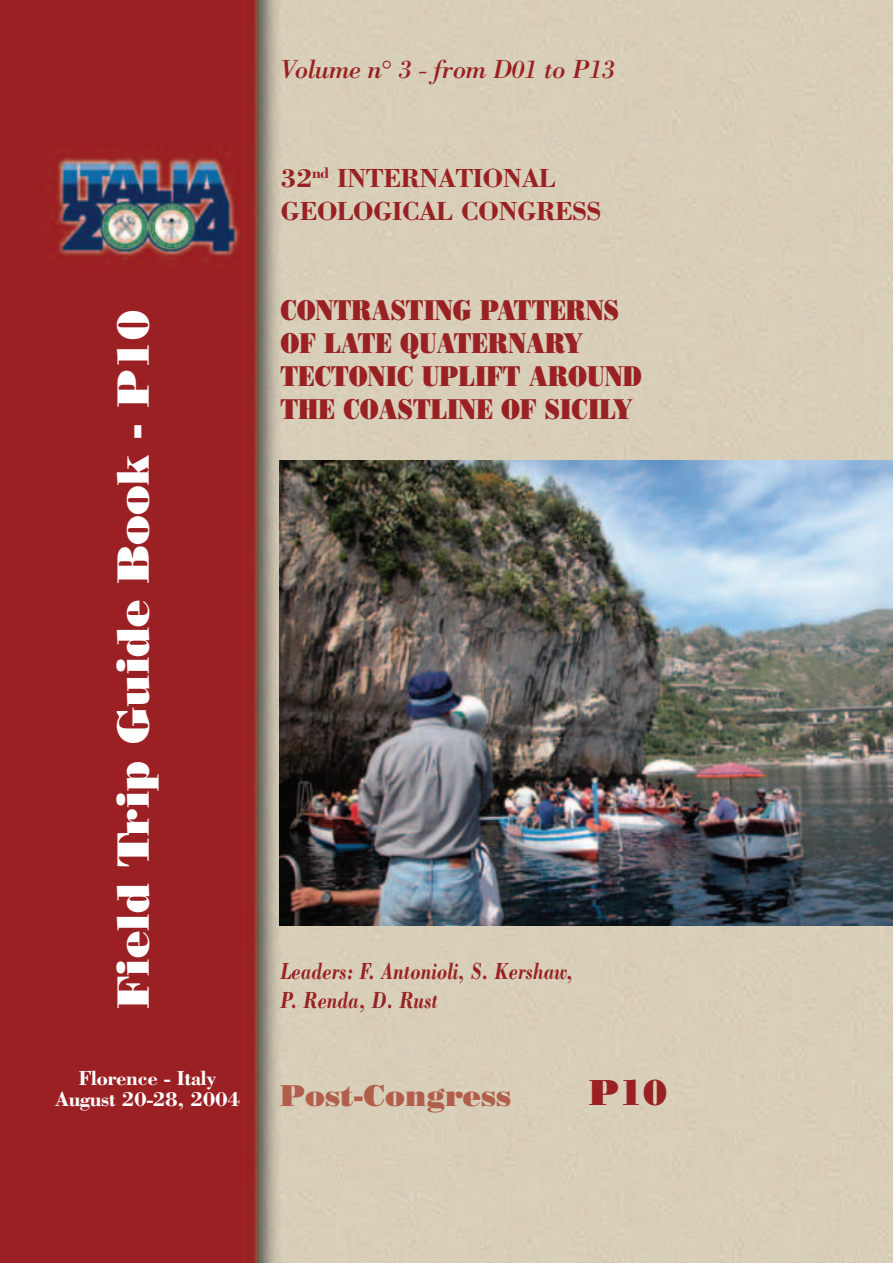
<style>
.page{position:relative;width:893px;height:1263px;background:#fff}
.page>*{position:absolute;margin:0;border:0;box-sizing:border-box;transform-origin:0 0}
.t1{font:45px "Bodoni Poster";color:#fff}
.t2{font:36px "Bodoni Poster";color:#9a2123}
.t3{font:30px "Bodoni Poster";color:#b15e4d}
.t4{font:28.5px/33px "Bodoni Poster";color:#9a2123;scale:.8 1}
.t5{font:700 27px/33px "Bodoni";letter-spacing:-.025em;color:#9a2123}
.t6{font:italic 27px "Bodoni";letter-spacing:-.025em;color:#9a2123}
.t7{font:italic 700 24px/29px "Bodoni";color:#9a2123;scale:.8 1}
.t8{font:700 21px/21px "Bodoni";letter-spacing:-.025em;color:#fff;text-align:center}
</style>
<div class="page">
<img style="left:0;top:0;width:893px;height:1263px">
<img style="left:279px;top:461px;width:614px;height:465px">
<h1 class="t1" style="left:117px;top:1008px;width:700px;rotate:-90deg">Field Trip Guide Book - P10</h1>
<p class="t8" style="left:55px;top:1069px;width:186px">Florence - Italy<br>August 20-28, 2004</p>
<p class="t6" style="left:281px;top:59px;width:336px">Volume n° 3 - from D01 to P13</p>
<p class="t5" style="left:281px;top:164px;width:322px">32<sup>nd</sup> INTERNATIONAL<br>GEOLOGICAL CONGRESS</p>
<p class="t4" style="left:281px;top:296px;width:453px">CONTRASTING PATTERNS<br>OF LATE QUATERNARY<br>TECTONIC UPLIFT AROUND<br>THE COASTLINE OF SICILY</p>
<p class="t7" style="left:281px;top:958px;width:367px">Leaders: F. Antonioli, S. Kershaw,<br>P. Renda, D. Rust</p>
<p class="t3" style="left:280px;top:1084px;width:233px">Post-Congress</p>
<p class="t2" style="left:589px;top:1079px;width:80px">P10</p>
</div>
